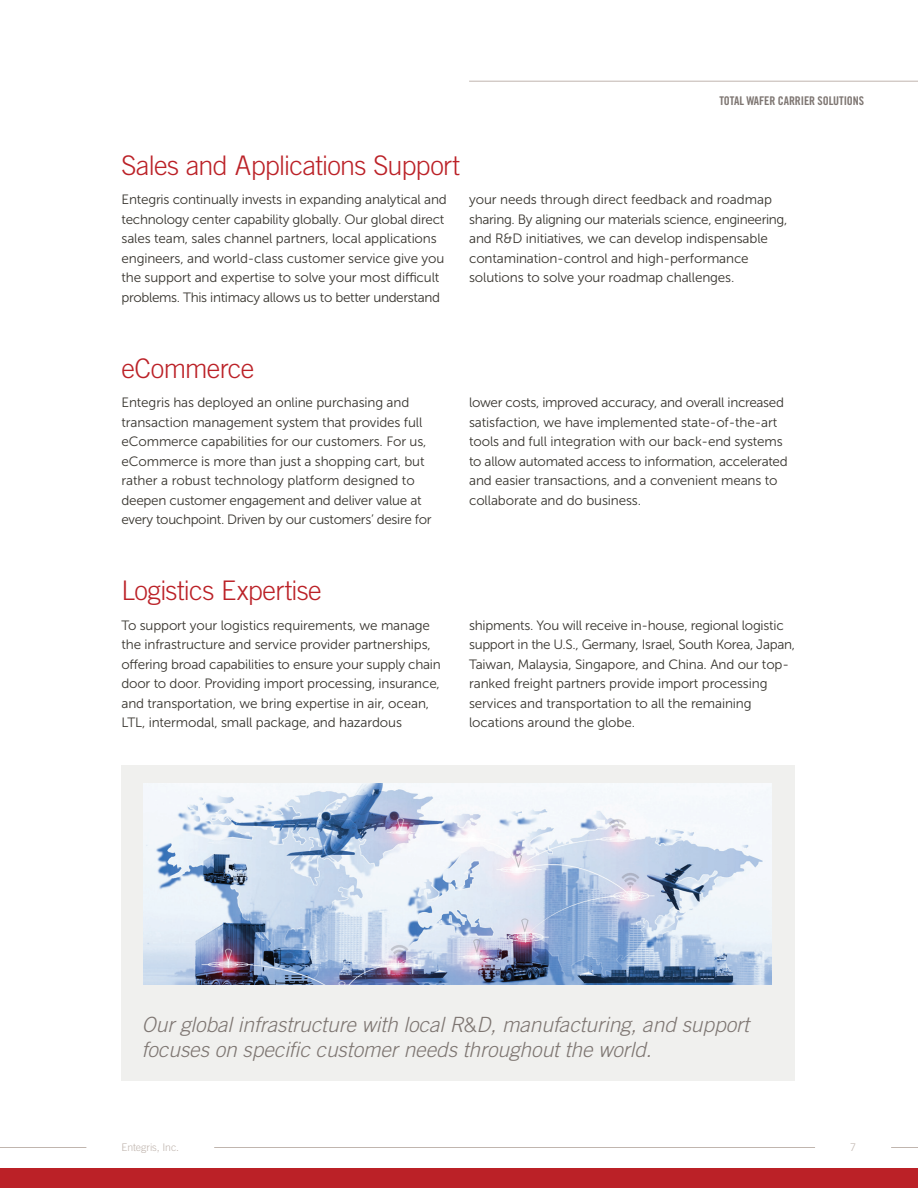
<style>
.page{position:relative;width:918px;height:1188px;background:#fff}
.page>*{position:absolute;margin:0;border:0;box-sizing:border-box;transform-origin:0 0}
.t1{font:300 27px "Trade Gothic LT Std";letter-spacing:-.025em;color:#bb2127}
.t2{font:italic 300 21px/25.5px "Trade Gothic LT Std";letter-spacing:-.005em;color:#7e7672}
.t3{font:13.5px/19.5px "Museo Sans 300";letter-spacing:-.01em;color:#38352f}
.t4{font:12px "Trade Gothic LT Std Bd Cn 20";letter-spacing:-.01em;color:#7e7672}
.t5{font:300 10.5px "Trade Gothic LT Std";letter-spacing:-.005em;color:#c0b5ae}
.s1{font-family:"Helvetica Neue";font-style:normal}
</style>
<div class="page">
<hr style="left:469px;top:81px;width:449px;height:1px;background:#c0b5ae">
<svg style="left:891px;top:1147px;width:27px;height:1px"></svg>
<hr style="left:0;top:1147px;width:815px;height:1px;background:#c0b5ae">
<svg style="left:86px;top:1147px;width:128px;height:1px"></svg>
<div style="left:0;top:1168px;width:918px;height:20px;background:#bb2127"></div>
<div style="left:122px;top:766px;width:673px;height:315px;background:#f0f0ee"></div>
<img style="left:143px;top:783px;width:629px;height:201px">
<p class="t4" style="left:719px;top:93px;width:146px">TOTAL WAFER CARRIER SOLUTIONS</p>
<h1 class="t1" style="left:122px;top:149px;width:340px">Sales and Applications Support</h1>
<p class="t3" style="left:122px;top:190px;width:327px">Entegris continually invests in expanding analytical and technology center capability globally. Our global direct sales team, sales channel partners, local applications engineers, and world-class customer service give you the support and expertise to solve your most difficult problems. This intimacy allows us to better understand</p>
<p class="t3" style="left:469px;top:190px;width:320px">your needs through direct feedback and roadmap sharing. By aligning our materials science, engineering, and R&amp;D initiatives, we can develop indispensable contamination-control and high-performance solutions to solve your roadmap challenges.</p>
<h1 class="t1" style="left:122px;top:352px;width:134px">eCommerce</h1>
<p class="t3" style="left:122px;top:393px;width:312px">Entegris has deployed an online purchasing and transaction management system that provides full eCommerce capabilities for our customers. For us, eCommerce is more than just a shopping cart, but rather a robust technology platform designed to deepen customer engagement and deliver value at every touchpoint. Driven by our customers’ desire for</p>
<p class="t3" style="left:469px;top:393px;width:320px">lower costs, improved accuracy, and overall increased satisfaction, we have implemented state-of-the-art tools and full integration with our back-end systems to allow automated access to information, accelerated and easier transactions, and a convenient means to collaborate and do business.</p>
<h1 class="t1" style="left:122px;top:574px;width:202px">Logistics Expertise</h1>
<p class="t3" style="left:122px;top:615px;width:321px">To support your logistics requirements, we manage the infrastructure and service provider partnerships, offering broad capabilities to ensure your supply chain door to door. Providing import processing, insurance, and transportation, we bring expertise in air, ocean, LTL, intermodal, small package, and hazardous</p>
<p class="t3" style="left:469px;top:615px;width:327px">shipments. You will receive in-house, regional logistic support in the U.S., Germany, Israel, South Korea, Japan, Taiwan, Malaysia, Singapore, and China. And our top&shy;ranked freight partners provide import processing services and transportation to all the remaining locations around the globe.</p>
<h2 class="t2" style="left:142px;top:1012px;width:609px">Our global infrastructure with local R<span class="s1">&amp;</span>D, manufacturing, and support focuses on specific customer needs throughout the world.</h2>
<p class="t5" style="left:122px;top:1141px;width:59px">Entegris, Inc.</p>
<p class="t5" style="left:850px;top:1141px;width:7px">7</p>
</div>
